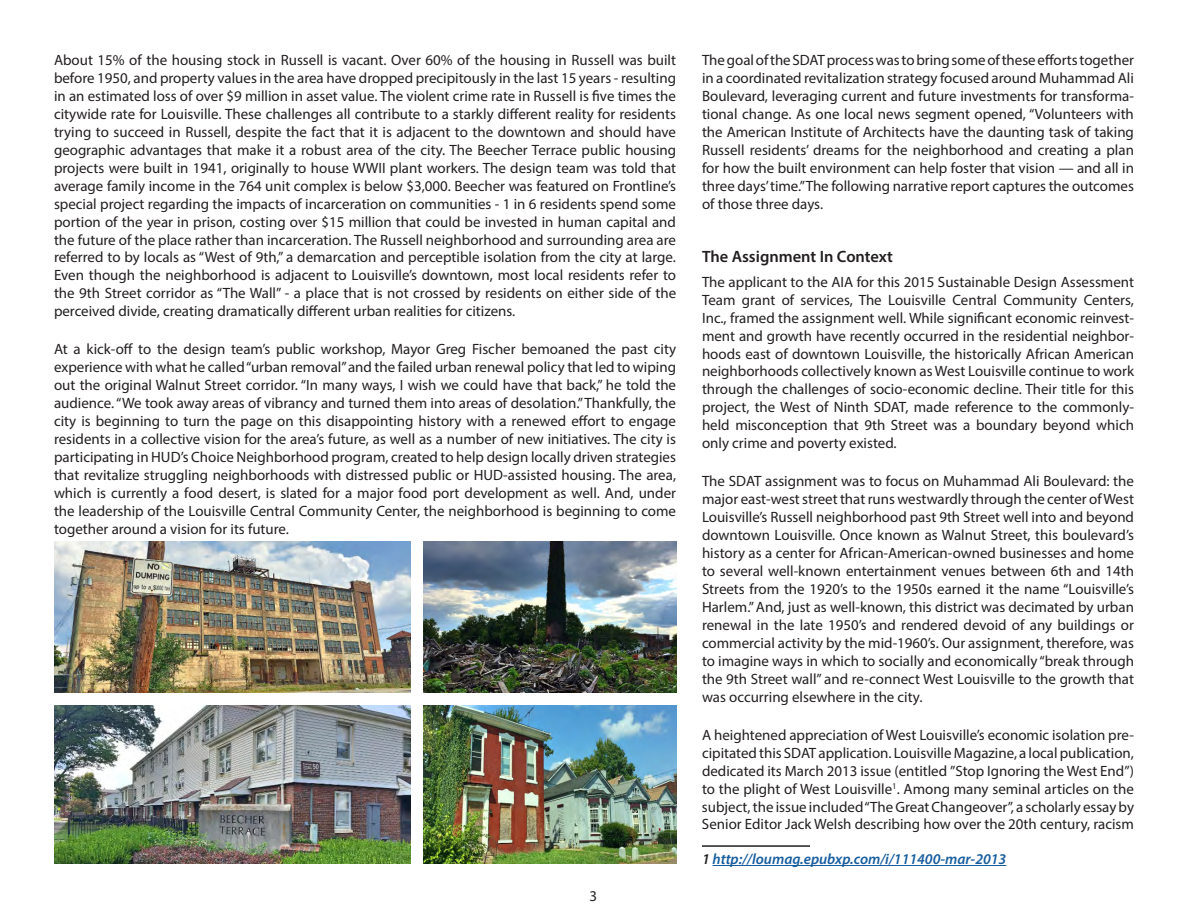
<style>
.page{position:relative;width:1188px;height:918px;background:#fff}
.page>*{position:absolute;margin:0;border:0;box-sizing:border-box;transform-origin:0 0}
.Header_2{font:600 16.5px "Myriad Pro";color:#231f20}
.Body_Text{font:15px/18px "Myriad Pro";color:#231f20;text-align:justify}
.captions{font:italic 600 15px "Myriad Pro";color:#175d9e}
.s1{color:#231f20}
</style>
<div class="page">
<img style="left:54px;top:541px;width:356px;height:151px">
<img style="left:423px;top:705px;width:253px;height:159px">
<img style="left:423px;top:541px;width:253px;height:151px">
<img style="left:54px;top:706px;width:356px;height:158px">
<hr style="left:702px;top:845px;width:108px;height:2px;background:#231f20">
<hr style="left:712px;top:865px;width:294px;height:1px;background:#175d9e">
<p class="Body_Text" style="left:54px;top:51px;width:624px">About 15% of the housing stock in Russell is vacant. Over 60% of the housing in Russell was built before 1950, and property values in the area have dropped precipitously in the last 15 years - resulting in an estimated loss of over $9 million in asset value. The violent crime rate in Russell is five times the citywide rate for Louisville. These challenges all contribute to a starkly different reality for residents trying to succeed in Russell, despite the fact that it is adjacent to the downtown and should have geographic advantages that make it a robust area of the city. The Beecher Terrace public housing projects were built in 1941, originally to house WWII plant workers. The design team was told that average family income in the 764 unit complex is below $3,000. Beecher was featured on Frontline’s special project regarding the impacts of incarceration on communities - 1 in 6 residents spend some portion of the year in prison, costing over $15 million that could be invested in human capital and the future of the place rather than incarceration. The Russell neighborhood and surrounding area are referred to by locals as “West of 9th,” a demarcation and perceptible isolation from the city at large.<br>Even though the neighborhood is adjacent to Louisville’s downtown, most local residents refer to the 9th Street corridor as “The Wall” - a place that is not crossed by residents on either side of the perceived divide, creating dramatically different urban realities for citizens.</p>
<p class="Body_Text" style="left:54px;top:340px;width:624px">At a kick-off to the design team’s public workshop, Mayor Greg Fischer bemoaned the past city experience with what he called “urban removal” and the failed urban renewal policy that led to wiping out the original Walnut Street corridor. “In many ways, I wish we could have that back,” he told the audience. “We took away areas of vibrancy and turned them into areas of desolation.” Thankfully, the city is beginning to turn the page on this disappointing history with a renewed effort to engage residents in a collective vision for the area’s future, as well as a number of new initiatives. The city is participating in HUD’s Choice Neighborhood program, created to help design locally driven strategies that revitalize struggling neighborhoods with distressed public or HUD-assisted housing. The area, which is currently a food desert, is slated for a major food port development as well. And, under the leadership of the Louisville Central Community Center, the neighborhood is beginning to come together around a vision for its future.</p>
<p class="Body_Text" style="left:590px;top:886px;width:9px">3</p>
<p class="Body_Text" style="left:702px;top:51px;width:434px">The goal of the SDAT process was to bring some of these efforts together in a coordinated revitalization strategy focused around Muhammad Ali Boulevard, leveraging current and future investments for transforma&shy;tional change. As one local news segment opened, “Volunteers with the American Institute of Architects have the daunting task of taking Russell residents’ dreams for the neighborhood and creating a plan for how the built environment can help foster that vision — and all in three days’ time.” The following narrative report captures the outcomes of those three days.</p>
<p class="Header_2" style="left:702px;top:246px;width:193px">The Assignment In Context</p>
<p class="Body_Text" style="left:702px;top:273px;width:434px">The applicant to the AIA for this 2015 Sustainable Design Assessment Team grant of services, The Louisville Central Community Centers, Inc., framed the assignment well. While significant economic reinvest&shy;ment and growth have recently occurred in the residential neighbor&shy;hoods east of downtown Louisville, the historically African American neighborhoods collectively known as West Louisville continue to work through the challenges of socio-economic decline. Their title for this project, the West of Ninth SDAT, made reference to the commonly&shy;held misconception that 9th Street was a boundary beyond which only crime and poverty existed.</p>
<p class="Body_Text" style="left:702px;top:472px;width:434px">The SDAT assignment was to focus on Muhammad Ali Boulevard: the major east-west street that runs westwardly through the center of West Louisville’s Russell neighborhood past 9th Street well into and beyond downtown Louisville. Once known as Walnut Street, this boulevard’s history as a center for African-American-owned businesses and home to several well-known entertainment venues between 6th and 14th Streets from the 1920’s to the 1950s earned it the name “Louisville’s Harlem.” And, just as well-known, this district was decimated by urban renewal in the late 1950’s and rendered devoid of any buildings or commercial activity by the mid-1960’s. Our assignment, therefore, was to imagine ways in which to socially and economically “break through the 9th Street wall” and re-connect West Louisville to the growth that was occurring elsewhere in the city.</p>
<p class="Body_Text" style="left:702px;top:726px;width:434px">A heightened appreciation of West Louisville’s economic isolation pre&shy;cipitated this SDAT application. Louisville Magazine, a local publication, dedicated its March 2013 issue (entitled ”Stop Ignoring the West End”) to the plight of West Louisville<sup>1</sup>. Among many seminal articles on the subject, the issue included “The Great Changeover”, a scholarly essay by Senior Editor Jack Welsh describing how over the 20th century, racism</p>
<p class="captions" style="left:702px;top:849px;width:306px"><span class="s1">1</span> http://loumag.epubxp.com/i/111400-mar-2013</p>
</div>
